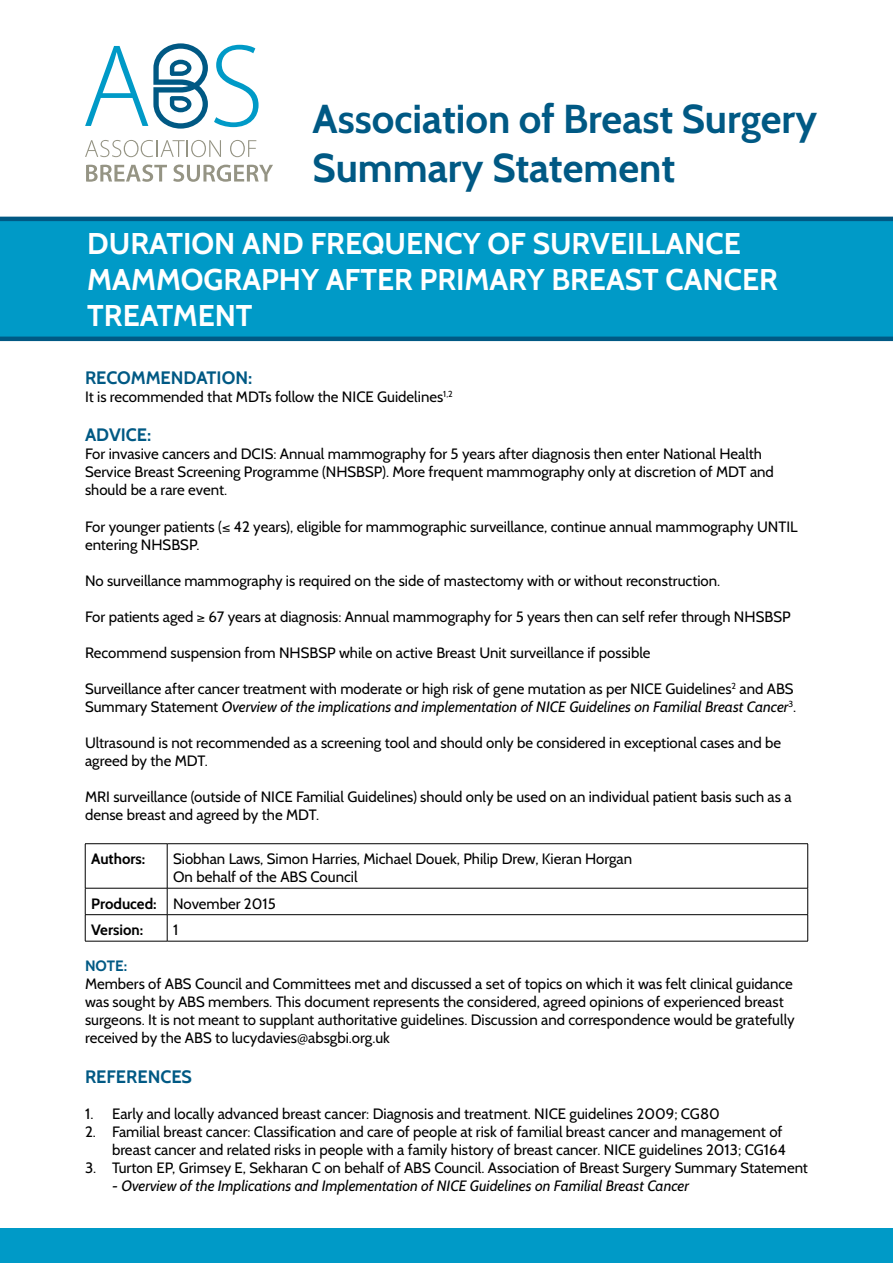
<style>
.page{position:relative;width:893px;height:1263px;background:#fff}
.page>*{position:absolute;margin:0;border:0;box-sizing:border-box;transform-origin:0 0}
.t1{font:700 40.35px/48.4px "Cabin";color:#005984}
.t2{font:700 30px/36px "Cabin";color:#fff}
.t3{font:700 18px "Cabin";color:#005984}
.t4{font:15px/18px "Cabin";color:#000}
.t5{font:italic 15px "Cabin";color:#000}
.t6{font:700 15px/26.5px "Cabin";color:#000}
.t7{font:700 15px "Cabin";color:#005984}
.s1{font-style:italic}
.s2{font-weight:400}
.s3{font-family:"Myriad Pro"}
</style>
<div class="page">
<hr style="left:85px;top:843px;width:82px;height:1px;background:#000">
<hr style="left:85px;top:844px;width:1px;height:44px;background:#000">
<hr style="left:167px;top:843px;width:641px;height:1px;background:#000">
<hr style="left:167px;top:844px;width:1px;height:44px;background:#000">
<hr style="left:807px;top:844px;width:1px;height:44px;background:#000">
<hr style="left:85px;top:888px;width:82px;height:1px;background:#000">
<hr style="left:167px;top:888px;width:641px;height:1px;background:#000">
<hr style="left:85px;top:914px;width:82px;height:1px;background:#000">
<svg style="left:85px;top:888px;width:1px;height:53px"></svg>
<hr style="left:167px;top:914px;width:641px;height:1px;background:#000">
<svg style="left:167px;top:888px;width:1px;height:53px"></svg>
<svg style="left:807px;top:888px;width:1px;height:53px"></svg>
<hr style="left:85px;top:941px;width:82px;height:1px;background:#000">
<hr style="left:167px;top:941px;width:641px;height:1px;background:#000">
<div style="left:0;top:219px;width:893px;height:120px;background:#009ac7"></div>
<hr style="left:0;top:217px;width:893px;height:4px;background:#005984">
<hr style="left:0;top:337px;width:893px;height:4px;background:#005984">
<svg style="left:214px;top:45px;width:45px;height:82px"></svg>
<svg style="left:85px;top:140px;width:136px;height:17px"></svg>
<svg style="left:230px;top:140px;width:26px;height:17px"></svg>
<svg style="left:86px;top:165px;width:81px;height:17px"></svg>
<svg style="left:173px;top:165px;width:100px;height:17px"></svg>
<svg style="left:85px;top:43px;width:123px;height:86px"></svg>
<div style="left:0;top:1229px;width:893px;height:34px;background:#009ac7"></div>
<h1 class="t1" style="left:313px;top:95px;width:506px">ASSOCIATION OF BREAST SURGERY<br>SUMMARY STATEMENT</h1>
<h2 class="t2" style="left:87px;top:225px;width:683px">DURATION AND FREQUENCY OF SURVEILLANCE<br>MAMMOGRAPHY AFTER PRIMARY BREAST CANCER<br>TREATMENT</h2>
<p class="t3" style="left:85px;top:367px;width:169px">RECOMMENDATION:</p>
<p class="t4" style="left:85px;top:387px;width:369px">It is recommended that MDTs follow the NICE Guidelines<sup>1,2</sup></p>
<p class="t3" style="left:85px;top:424px;width:68px">ADVICE:</p>
<p class="t4" style="left:85px;top:445px;width:690px">For invasive cancers and DCIS: Annual mammography for 5 years after diagnosis then enter National Health<br>Service Breast Screening Programme (NHSBSP). More frequent mammography only at discretion of MDT and should be a rare event.</p>
<p class="t4" style="left:85px;top:517px;width:714px">For younger patients (≤ 42 years), eligible for mammographic surveillance, continue annual mammography UNTIL entering NHSBSP.</p>
<p class="t4" style="left:85px;top:571px;width:637px">No surveillance mammography is required on the side of mastectomy with or without reconstruction.</p>
<p class="t4" style="left:85px;top:607px;width:707px">For patients aged ≥ 67 years at diagnosis: Annual mammography for 5 years then can self refer through NHSBSP</p>
<p class="t4" style="left:85px;top:643px;width:567px">Recommend suspension from NHSBSP while on active Breast Unit surveillance if possible</p>
<p class="t4" style="left:85px;top:679px;width:713px">Surveillance after cancer treatment with moderate or high risk of gene mutation as per NICE Guidelines<sup>2</sup> and ABS<br>Summary Statement <span class="s1">Overview of the implications and implementation of NICE Guidelines on Familial Breast Cancer</span><sup>3</sup>.</p>
<p class="t4" style="left:85px;top:733px;width:697px">Ultrasound is not recommended as a screening tool and should only be considered in exceptional cases and be agreed by the MDT.</p>
<p class="t4" style="left:85px;top:787px;width:708px">MRI surveillance (outside of NICE Familial Guidelines) should only be used on an individual patient basis such as a dense breast and agreed by the MDT.</p>
<p class="t6" style="left:91px;top:846px;width:56px">AUTHORS:</p>
<p class="t4" style="left:173px;top:850px;width:460px">Siobhan Laws, Simon Harries, Michael Douek, Philip Drew, Kieran Horgan<br>On behalf of the ABS Council</p>
<p class="t6" style="left:91px;top:890px;width:186px">PRODUCED: <span class="s2">November 2015<br></span>VERSION:</p>
<p class="t4" style="left:173px;top:921px;width:7px">1</p>
<p class="t7" style="left:85px;top:957px;width:44px">NOTE:</p>
<p class="t4" style="left:85px;top:975px;width:711px">Members of ABS Council and Committees met and discussed a set of topics on which it was felt clinical guidance was sought by ABS members. This document represents the considered, agreed opinions of experienced breast surgeons. It is not meant to supplant authoritative guidelines. Discussion and correspondence would be gratefully received by the ABS to lucydavies<span class="s3">@</span>absgbi.org.uk</p>
<p class="t3" style="left:85px;top:1066px;width:64px">REFERENCE</p>
<p class="t3" style="left:182px;top:1066px;width:12px">S</p>
<p class="t4" style="left:85px;top:1104px;width:636px">1. Early and locally advanced breast cancer: Diagnosis and treatment. NICE guidelines 2009; CG80</p>
<p class="t4" style="left:85px;top:1122px;width:702px;text-align:right">2. Familial breast cancer: Classification and care of people at risk of familial breast cancer and management of breast cancer and related risks in people with a family history of breast cancer. NICE guidelines 2013; CG164</p>
<p class="t4" style="left:85px;top:1158px;width:724px">3. Turton EP, Grimsey E, Sekharan C on behalf of ABS Council. Association of Breast Surgery Summary Statement</p>
<p class="t5" style="left:112px;top:1176px;width:578px">- Overview of the Implications and Implementation of NICE Guidelines on Familial Breast Cancer</p>
</div>
